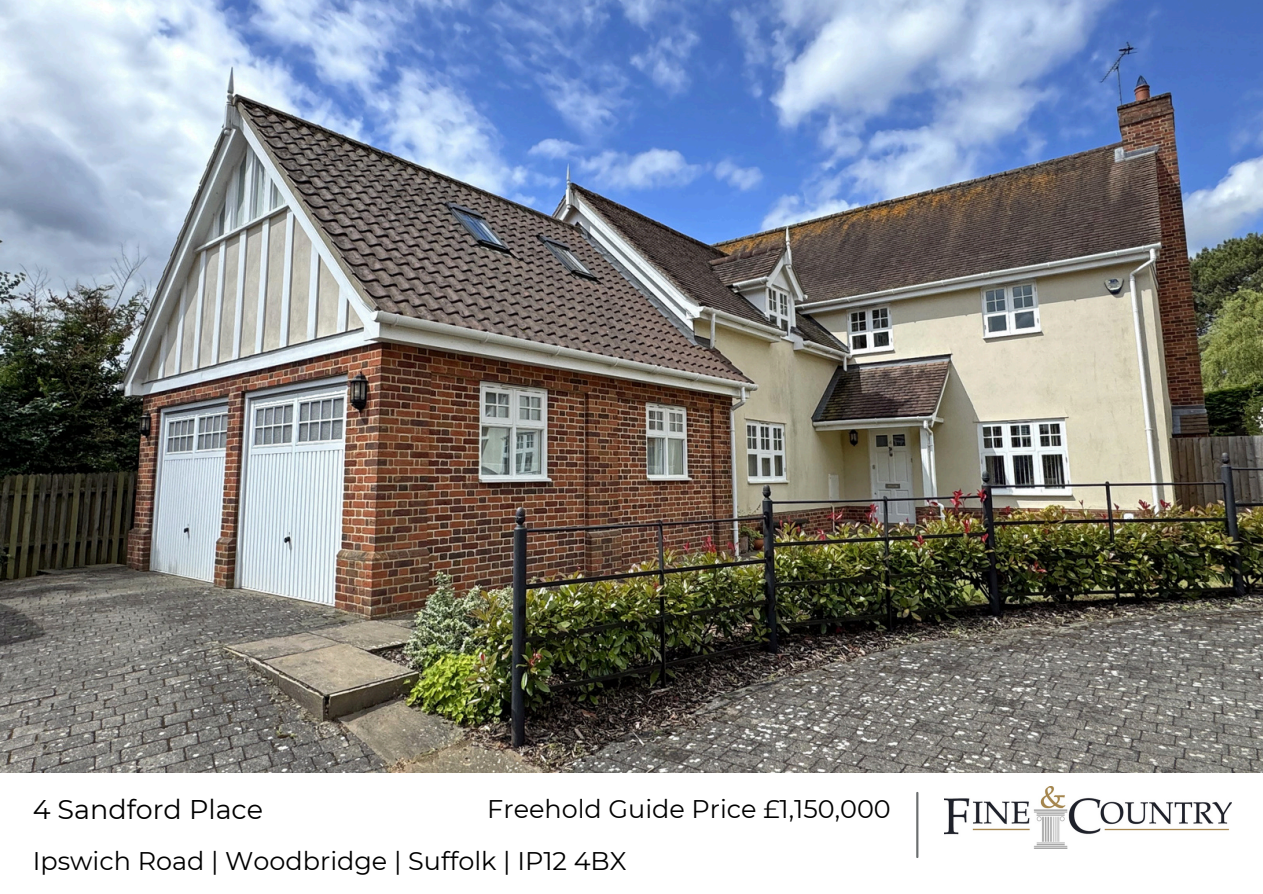
<style>
.page{position:relative;width:1263px;height:894px;background:#fff}
.page>*{position:absolute;margin:0;border:0;box-sizing:border-box;transform-origin:0 0}
.t1{font:73.35px "Nixie One";color:#6b6e6f}
.t2{font:27px "Montserrat";color:#000}
.t3{font:25.5px "Montserrat";color:#000}
</style>
<div class="page">
<img style="left:944px;top:786px;width:287px;height:62px">
<img style="left:0;top:0;width:1263px;height:772px">
<p class="t3" style="left:487px;top:793px;width:405px">Freehold Guide Price £1,150,000</p>
<h1 class="t2" style="left:33px;top:793px;width:232px">4 Sandford Place</h1>
<p class="t3" style="left:33px;top:844px;width:595px">Ipswich Road | Woodbridge | Suffolk | IP12 4BX</p>
<h1 class="t1" style="left:908px;top:775px;width:20px">|</h1>
</div>
